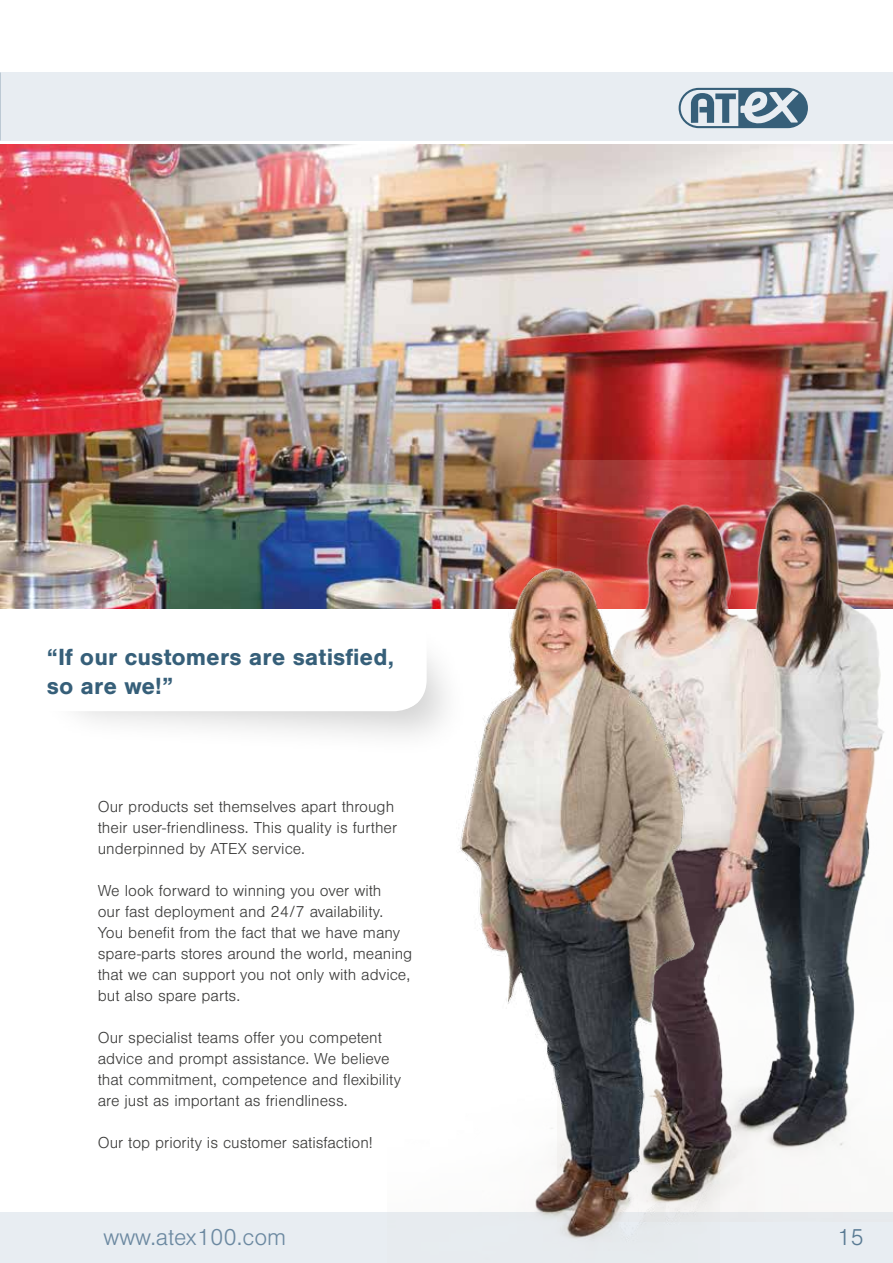
<style>
.page{position:relative;width:893px;height:1263px;background:#fff}
.page>*{position:absolute;margin:0;border:0;box-sizing:border-box;transform-origin:0 0}
.t1{font:700 24.3px/29.1px "Nimbus San";color:#365f79}
.t2{font:300 24px "Nimbus San";color:#6c89a1}
.t3{font:300 24px "Nimbus San";color:#5a7b94}
.t4{font:300 16.5px/21px "Nimbus San";color:#3c3c3b}
</style>
<div class="page">
<div style="left:0;top:72px;width:893px;height:68px;background:#e8edf2"></div>
<svg style="left:679px;top:88px;width:129px;height:40px"></svg>
<img style="left:0;top:145px;width:893px;height:463px">
<div style="left:0;top:1212px;width:893px;height:51px;background:#e8edf2"></div>
<div style="left:15px;top:620px;width:455px;height:137px;background:#000;opacity:.19"></div>
<svg style="left:15px;top:620px;width:373px;height:91px"></svg>
<img style="left:719px;top:461px;width:174px;height:751px">
<img style="left:388px;top:447px;width:331px;height:794px">
<h1 class="t1" style="left:47px;top:643px;width:349px">“If our customers are satisfied, so are we!”</h1>
<p class="t4" style="left:98px;top:797px;width:301px">Our products set themselves apart through their user-friendliness. This quality is further underpinned by ATEX service.</p>
<p class="t4" style="left:98px;top:881px;width:316px">We look forward to winning you over with<br>our fast deployment and 24/7 availability.<br>You benefit from the fact that we have many spare-parts stores around the world, meaning that we can support you not only with advice, but also spare parts.</p>
<p class="t4" style="left:98px;top:1028px;width:305px">Our specialist teams offer you competent advice and prompt assistance. We believe that commitment, competence and flexibility are just as important as friendliness.</p>
<p class="t4" style="left:98px;top:1133px;width:276px">Our top priority is customer satisfaction!</p>
<h2 class="t2" style="left:103px;top:1225px;width:184px">www.atex100.com</h2>
<h2 class="t3" style="left:837px;top:1225px;width:28px">15</h2>
</div>
